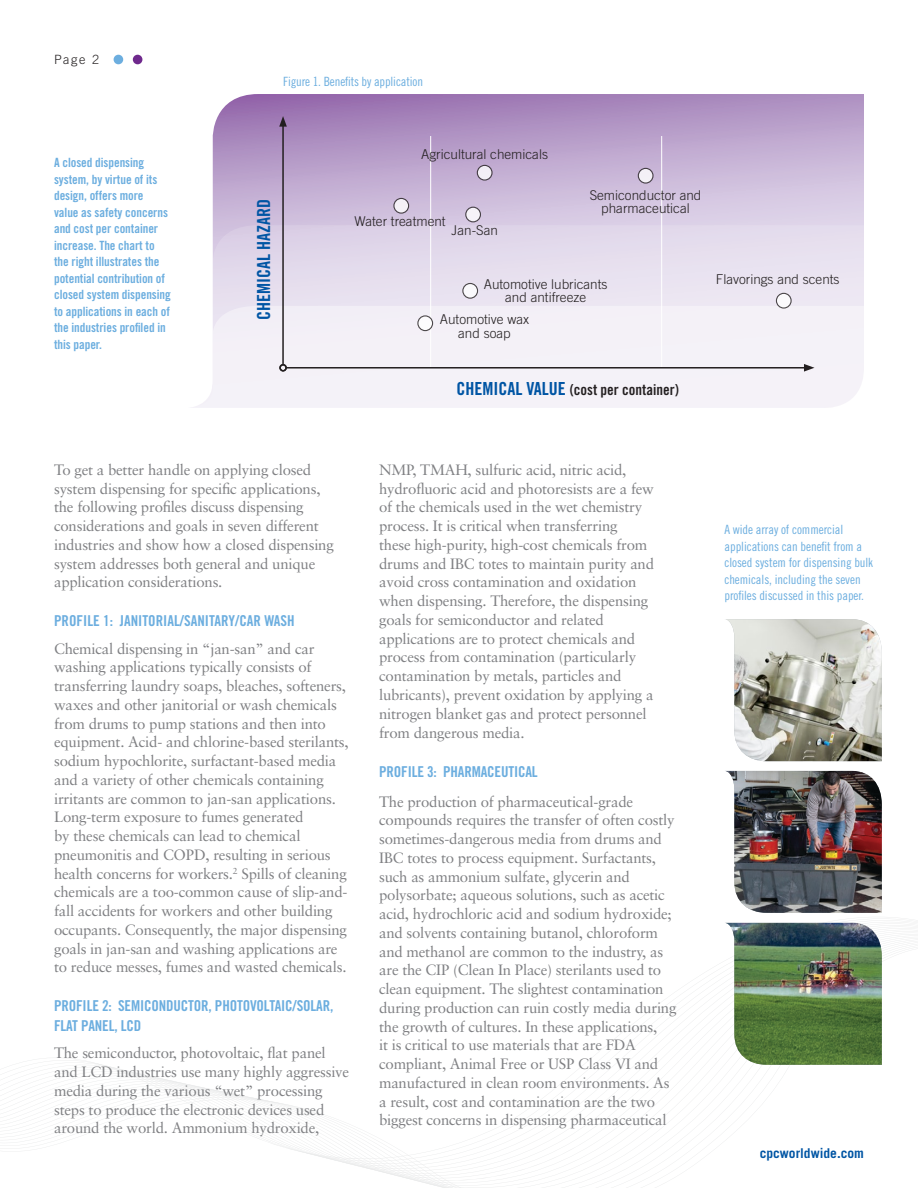
<style>
.page{position:relative;width:918px;height:1188px;background:#fff}
.page>*{position:absolute;margin:0;border:0;box-sizing:border-box;transform-origin:0 0}
.t1{font:18px "Trade Gothic Bold Cond Twenty";color:#0055a4}
.t2{font:15px/18.8px "Sabon";letter-spacing:-.015em;color:#7f8083}
.subhead{font:15px/19.5px "Trade Gothic Bold Cond Twenty";letter-spacing:-.01em;color:#6caedf}
.t3{font:15px "Trade Gothic Bold Cond Twenty";color:#231f20}
.t4{font:300 13.5px/13.5px "Trade Gothic";color:#231f20;text-align:center}
.t5{font:700 13.5px "Trade Gothic";color:#0055a4}
.t6{font:12.75px/16.5px "Trade Gothic Bold Cond Twenty";letter-spacing:-.005em;color:#6caedf}
.t7{font:12.75px/16.5px "Trade Gothic Cond Eighteen";letter-spacing:-.005em;color:#6caedf}
.t8{font:300 12.75px "Trade Gothic";color:#231f20}
.s1{font-size:18px;color:#0055a4}
</style>
<div class="page">
<svg style="left:86px;top:965px;width:701px;height:223px"></svg>
<div style="left:114px;top:55px;width:9px;height:9px;background:#6caedf;border-radius:50%"></div>
<div style="left:133px;top:55px;width:9px;height:9px;background:#6f298d;border-radius:50%"></div>
<img style="left:726px;top:619px;width:156px;height:142px">
<img style="left:724px;top:923px;width:158px;height:142px">
<img style="left:726px;top:771px;width:156px;height:142px">
<svg style="left:212px;top:94px;width:652px;height:131px;background:#bea6ce"></svg>
<svg style="left:212px;top:225px;width:652px;height:81px;background:#e5dded"></svg>
<div style="left:192px;top:306px;width:672px;height:102px;background:#f4f2f8"></div>
<hr style="left:430px;top:136px;width:1px;height:232px;background:#fff">
<hr style="left:661px;top:136px;width:1px;height:232px;background:#fff">
<hr style="left:282px;top:124px;width:2px;height:241px;background:#231f20">
<svg style="left:279px;top:116px;width:8px;height:11px"></svg>
<hr style="left:286px;top:367px;width:520px;height:2px;background:#231f20">
<div style="left:279px;top:364px;width:8px;height:8px;border:2px solid #231f20;border-radius:50%"></div>
<svg style="left:804px;top:364px;width:10px;height:8px"></svg>
<div style="left:776px;top:293px;width:15px;height:15px;background:#fff;border-radius:50%"></div>
<div style="left:776px;top:293px;width:16px;height:16px;border:1px solid #231f20;border-radius:50%"></div>
<div style="left:418px;top:316px;width:15px;height:15px;background:#fff;border-radius:50%"></div>
<div style="left:417px;top:315px;width:16px;height:16px;border:1px solid #231f20;border-radius:50%"></div>
<svg style="left:466px;top:207px;width:14px;height:15px"></svg>
<div style="left:465px;top:207px;width:16px;height:15px;border:1px solid #231f20;border-radius:50%"></div>
<div style="left:463px;top:283px;width:15px;height:15px;background:#fff;border-radius:50%"></div>
<div style="left:462px;top:283px;width:16px;height:16px;border:1px solid #231f20;border-radius:50%"></div>
<svg style="left:477px;top:165px;width:15px;height:15px"></svg>
<div style="left:477px;top:165px;width:16px;height:16px;border:1px solid #231f20;border-radius:50%"></div>
<svg style="left:638px;top:168px;width:15px;height:15px"></svg>
<div style="left:638px;top:168px;width:16px;height:16px;border:1px solid #231f20;border-radius:50%"></div>
<svg style="left:394px;top:198px;width:15px;height:15px"></svg>
<div style="left:393px;top:198px;width:16px;height:16px;border:1px solid #231f20;border-radius:50%"></div>
<p class="t8" style="left:54px;top:52px;width:47px">Page 2</p>
<p class="t6" style="left:54px;top:154px;width:118px">A closed dispensing system, by virtue of its design, offers more value as safety concerns and cost per container increase. The chart to the right illustrates the potential contribution of closed system dispensing to applications in each of the industries profiled in this paper.</p>
<p class="t7" style="left:283px;top:73px;width:141px">Figure 1. Benefits by application</p>
<p class="t1" style="left:253px;top:320px;width:122px;rotate:-90deg">CHEMICAL HAZARD</p>
<p class="t4" style="left:421px;top:147px;width:128px">Agricultural chemicals</p>
<p class="t4" style="left:354px;top:214px;width:93px">Water treatment</p>
<p class="t4" style="left:452px;top:224px;width:48px">Jan-San</p>
<p class="t4" style="left:590px;top:188px;width:113px">Semiconductor and pharmaceutical</p>
<p class="t4" style="left:484px;top:277px;width:125px">Automotive lubricants and antifreeze</p>
<p class="t4" style="left:716px;top:272px;width:125px">Flavorings and scents</p>
<p class="t4" style="left:440px;top:312px;width:91px">Automotive wax and soap</p>
<p class="t3" style="left:457px;top:380px;width:224px"><span class="s1">CHEMICAL VALUE</span> (cost per container)</p>
<p class="t2" style="left:54px;top:460px;width:281px">To get a better handle on applying closed system dispensing for specific applications, the following profiles discuss dispensing considerations and goals in seven different industries and show how a closed dispensing system addresses both general and unique application considerations.</p>
<p class="subhead" style="left:54px;top:611px;width:242px">PROFILE 1: JANITORIAL/SANITARY/CAR WASH</p>
<p class="t2" style="left:54px;top:639px;width:296px">Chemical dispensing in “jan-san” and car washing applications typically consists of transferring laundry soaps, bleaches, softeners, waxes and other janitorial or wash chemicals from drums to pump stations and then into equipment. Acid- and chlorine-based sterilants, sodium hypochlorite, surfactant-based media and a variety of other chemicals containing irritants are common to jan-san applications.<br>Long-term exposure to fumes generated<br>by these chemicals can lead to chemical pneumonitis and COPD, resulting in serious health concerns for workers.<sup>2</sup> Spills of cleaning chemicals are a too-common cause of slip-and&shy;fall accidents for workers and other building occupants. Consequently, the major dispensing goals in jan-san and washing applications are to reduce messes, fumes and wasted chemicals.</p>
<p class="subhead" style="left:54px;top:996px;width:281px">PROFILE 2: SEMICONDUCTOR, PHOTOVOLTAIC/SOLAR,<br>FLAT PANEL, LCD</p>
<p class="t2" style="left:54px;top:1044px;width:297px">The semiconductor, photovoltaic, flat panel and LCD industries use many highly aggressive media during the various “wet” processing steps to produce the electronic devices used around the world. Ammonium hydroxide,</p>
<p class="t2" style="left:379px;top:460px;width:276px">NMP, TMAH, sulfuric acid, nitric acid, hydrofluoric acid and photoresists are a few of the chemicals used in the wet chemistry process. It is critical when transferring<br>these high-purity, high-cost chemicals from drums and IBC totes to maintain purity and avoid cross contamination and oxidation when dispensing. Therefore, the dispensing goals for semiconductor and related applications are to protect chemicals and process from contamination (particularly contamination by metals, particles and lubricants), prevent oxidation by applying a nitrogen blanket gas and protect personnel from dangerous media.</p>
<p class="subhead" style="left:379px;top:762px;width:160px">PROFILE 3: PHARMACEUTICAL</p>
<p class="t2" style="left:379px;top:792px;width:299px">The production of pharmaceutical-grade compounds requires the transfer of often costly sometimes-dangerous media from drums and IBC totes to process equipment. Surfactants, such as ammonium sulfate, glycerin and polysorbate; aqueous solutions, such as acetic acid, hydrochloric acid and sodium hydroxide; and solvents containing butanol, chloroform and methanol are common to the industry, as are the CIP (Clean In Place) sterilants used to clean equipment. The slightest contamination during production can ruin costly media during the growth of cultures. In these applications,<br>it is critical to use materials that are FDA compliant, Animal Free or USP Class VI and manufactured in clean room environments. As a result, cost and contamination are the two biggest concerns in dispensing pharmaceutical</p>
<p class="t7" style="left:724px;top:521px;width:150px">A wide array of commercial applications can benefit from a closed system for dispensing bulk chemicals, including the seven profiles discussed in this paper.</p>
<p class="t5" style="left:760px;top:1145px;width:106px">cpcworldwide.com</p>
</div>
